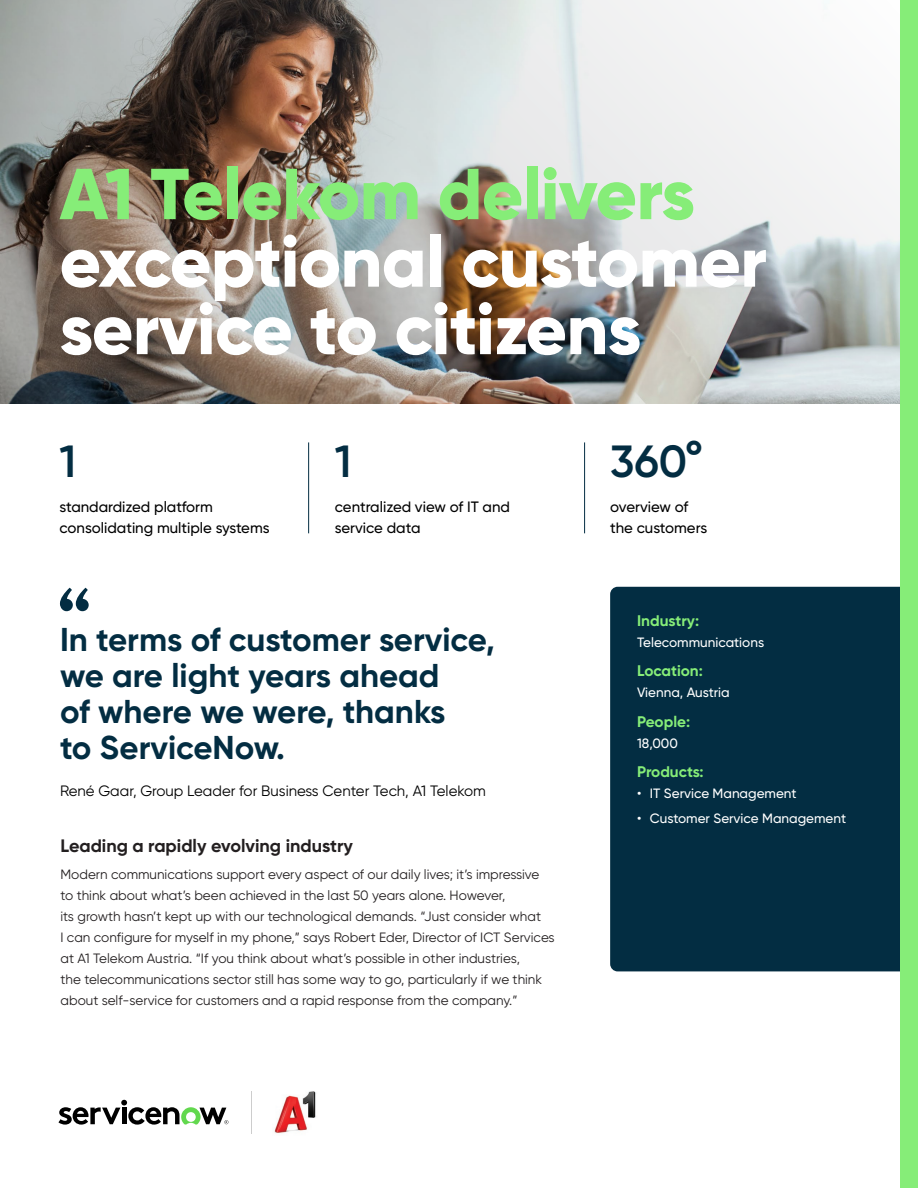
<style>
.page{position:relative;width:918px;height:1188px;background:#fff}
.page>*{position:absolute;margin:0;border:0;box-sizing:border-box;transform-origin:0 0}
.t1{font:800 72px/67.5px "Gilroy";letter-spacing:-.01em;color:#fff}
.t2{font:600 45px "Gilroy";color:#032d42}
.t3{font:700 33px/36px "Gilroy";color:#032d42}
.Headline_2{font:700 18px "Gilroy";color:#231f20}
.t4{font:700 15.3px "Gilroy";color:#86ed78}
.t5{font:500 15px/21px "Gilroy";color:#000}
.t6{font:15px "Gilroy";color:#000}
.Body_Copy{font:13.5px/21px "Gilroy";color:#231f20}
.t7{font:500 13.5px "Gilroy";color:#fff}
.s1{color:#86ed78}
</style>
<div class="page">
<hr style="left:251px;top:1091px;width:1px;height:43px;background:#000">
<svg style="left:58px;top:1100px;width:170px;height:25px"></svg>
<img style="left:0;top:0;width:901px;height:404px">
<hr style="left:308px;top:442px;width:1px;height:91px;background:#032d42">
<hr style="left:584px;top:442px;width:1px;height:91px;background:#032d42">
<svg style="left:60px;top:588px;width:29px;height:23px"></svg>
<div style="left:610px;top:587px;width:308px;height:384px;background:#032d42;border-radius:8px"></div>
<div style="left:901px;top:0;width:17px;height:1188px;background:#86ed78"></div>
<img style="left:274px;top:1091px;width:42px;height:42px">
<p class="t1" style="left:60px;top:160px;width:709px"><span class="s1">A1 Telekom delivers </span>exceptional customer service to citizens</p>
<p class="t2" style="left:60px;top:433px;width:18px">1</p>
<p class="t2" style="left:335px;top:433px;width:18px">1</p>
<p class="t2" style="left:610px;top:433px;width:94px">360°</p>
<p class="t5" style="left:60px;top:496px;width:212px">standardized platform consolidating multiple systems</p>
<p class="t5" style="left:335px;top:496px;width:177px">centralized view of IT and service data</p>
<p class="t5" style="left:610px;top:496px;width:99px">overview of the customers</p>
<p class="t3" style="left:60px;top:621px;width:436px">In terms of customer service, we are light years ahead<br>of where we were, thanks<br>to ServiceNow.</p>
<p class="t6" style="left:60px;top:782px;width:427px">René Gaar, Group Leader for Business Center Tech, A1 Telekom</p>
<p class="Headline_2" style="left:61px;top:835px;width:294px">Leading a rapidly evolving industry</p>
<p class="Body_Copy" style="left:61px;top:863px;width:496px">Modern communications support every aspect of our daily lives; it’s impressive to think about what’s been achieved in the last 50 years alone. However,<br>its growth hasn’t kept up with our technological demands. “Just consider what<br>I can configure for myself in my phone,” says Robert Eder, Director of ICT Services at A1 Telekom Austria. “If you think about what’s possible in other industries,<br>the telecommunications sector still has some way to go, particularly if we think about self-service for customers and a rapid response from the company.”</p>
<p class="t4" style="left:637px;top:611px;width:64px">Industry:</p>
<p class="t7" style="left:637px;top:634px;width:129px">Telecommunications</p>
<p class="t4" style="left:637px;top:661px;width:67px">Location:</p>
<p class="t7" style="left:637px;top:684px;width:94px">Vienna, Austria</p>
<p class="t4" style="left:637px;top:712px;width:55px">People:</p>
<p class="t7" style="left:637px;top:735px;width:42px">18,000</p>
<p class="t4" style="left:637px;top:762px;width:68px">Products:</p>
<p class="t7" style="left:637px;top:785px;width:161px">• IT Service Management</p>
<p class="t7" style="left:637px;top:810px;width:211px">• Customer Service Management</p>
</div>
